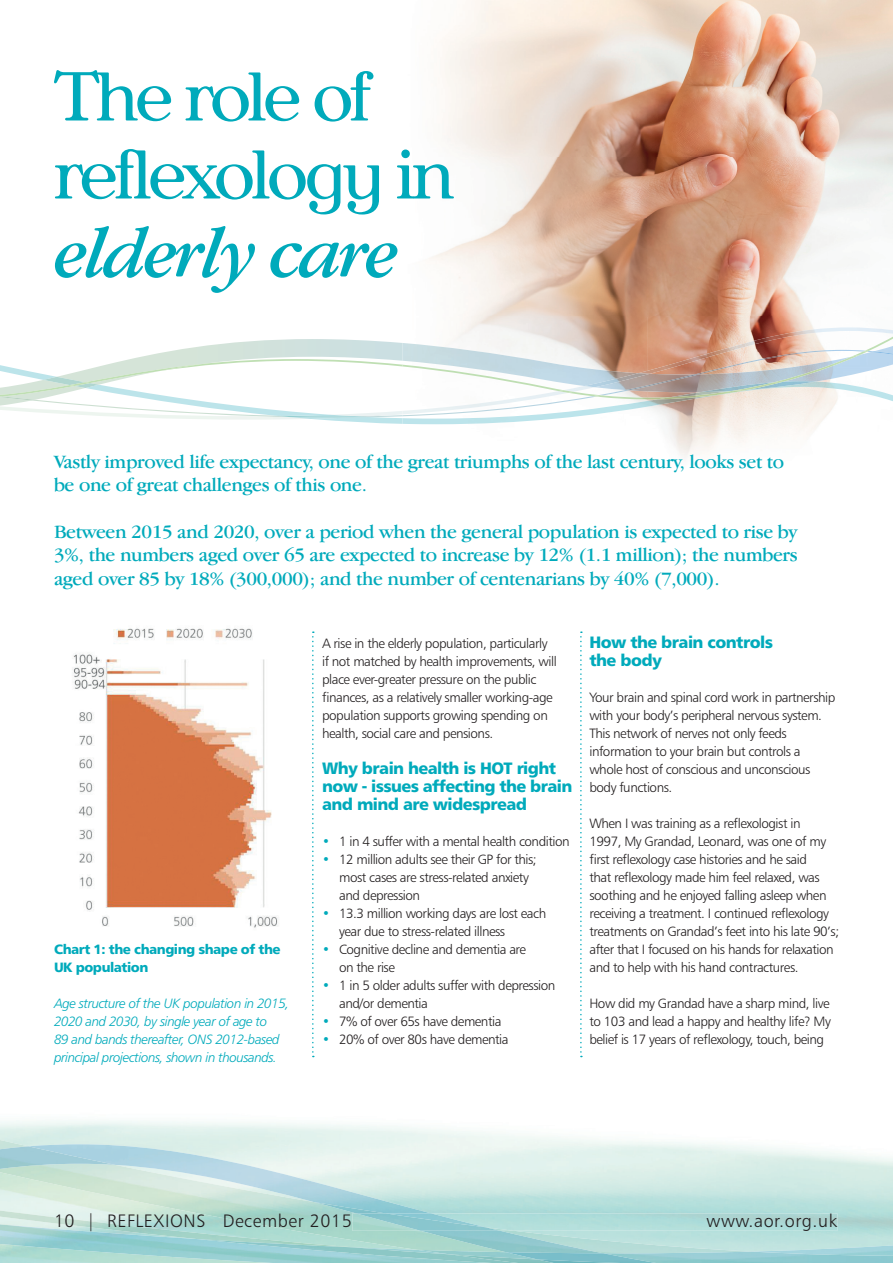
<style>
.page{position:relative;width:893px;height:1263px;background:#fff}
.page>*{position:absolute;margin:0;border:0;box-sizing:border-box;transform-origin:0 0}
.t1{font:300 72px/78px "Appleyard";letter-spacing:-.045em;color:#0ab}
.t2{font:italic 72px "Garamond IT Cby BT";letter-spacing:-.045em;color:#0ab}
.t3{font:19.5px/23.4px "Garamond IT Cby BT";letter-spacing:-.02em;color:#0ab}
.t4{font:18px "Humanist 777 BT Light B";letter-spacing:.03em;color:#231f20}
.t5{font:16.5px/18px "Humanist 777 BT Black B";letter-spacing:-.035em;color:#0ab}
.t6{font:13.5px/18px "Humanist 777 BT Light B";letter-spacing:-.035em;color:#231f20}
.t7{font:13.5px/18px "Humanist 777 BT Light Italic B";letter-spacing:-.035em;color:#0ab}
.t8{font:13.5px/18px "Humanist 777 BT Black B";letter-spacing:-.035em;color:#0ab}
.s1{color:#0ab}
</style>
<div class="page">
<img style="left:197px;top:1253px;width:220px;height:10px">
<img style="left:0;top:1140px;width:752px;height:110px">
<img style="left:417px;top:1250px;width:476px;height:13px">
<img style="left:450px;top:1254px;width:56px;height:9px">
<img style="left:28px;top:1144px;width:403px;height:2px">
<img style="left:0;top:1146px;width:603px;height:107px">
<img style="left:506px;top:1252px;width:150px;height:11px">
<img style="left:538px;top:1259px;width:83px;height:4px">
<img style="left:356px;top:1213px;width:144px;height:18px">
<img style="left:419px;top:0;width:474px;height:457px">
<svg style="left:312px;top:631px;width:2px;height:426px"></svg>
<svg style="left:580px;top:631px;width:2px;height:426px"></svg>
<img style="left:638px;top:327px;width:255px;height:19px">
<img style="left:403px;top:392px;width:490px;height:32px">
<img style="left:132px;top:339px;width:271px;height:20px">
<img style="left:403px;top:343px;width:235px;height:22px">
<img style="left:629px;top:346px;width:264px;height:46px">
<img style="left:869px;top:357px;width:24px;height:33px">
<img style="left:851px;top:337px;width:42px;height:20px">
<img style="left:403px;top:365px;width:190px;height:31px">
<img style="left:596px;top:397px;width:61px;height:2px">
<img style="left:593px;top:351px;width:276px;height:46px">
<img style="left:559px;top:390px;width:14px;height:3px">
<img style="left:657px;top:390px;width:91px;height:9px">
<img style="left:774px;top:355px;width:87px;height:27px">
<svg style="left:0;top:359px;width:403px;height:65px"></svg>
<img style="left:732px;top:382px;width:51px;height:9px">
<img style="left:70px;top:382px;width:20px;height:4px">
<img style="left:72px;top:628px;width:206px;height:300px">
<h1 class="t1" style="left:54px;top:58px;width:402px">The role of reflexology in</h1>
<h1 class="t2" style="left:54px;top:211px;width:346px">elderly care</h1>
<h2 class="t3" style="left:54px;top:449px;width:732px">Vastly improved life expectancy, one of the great triumphs of the last century, looks set to be one of great challenges of this one.</h2>
<p class="t3" style="left:54px;top:520px;width:745px;text-align:justify">Between 2015 and 2020, over a period when the general population is expected to rise by 3%, the numbers aged over 65 are expected to increase by 12% (1.1 million); the numbers aged over 85 by 18% (300,000); and the number of centenarians by 40% (7,000).</p>
<p class="t8" style="left:54px;top:940px;width:228px">Chart 1: the changing shape of the<br>UK population</p>
<p class="t7" style="left:54px;top:994px;width:237px">Age structure of the UK population in 2015, 2020 and 2030, by single year of age to<br>89 and bands thereafter, ONS 2012-based principal projections, shown in thousands.</p>
<p class="t6" style="left:322px;top:634px;width:236px">A rise in the elderly population, particularly if not matched by health improvements, will place ever-greater pressure on the public finances, as a relatively smaller working-age population supports growing spending on health, social care and pensions.</p>
<p class="t5" style="left:322px;top:759px;width:252px">Why brain health is HOT right now - issues affecting the brain and mind are widespread</p>
<p class="t6" style="left:322px;top:832px;width:249px"><span class="s1">•</span> 1 in 4 suffer with a mental health condition</p>
<p class="t6" style="left:339px;top:850px;width:199px;text-indent:-17px"><span class="s1">•</span> 12 million adults see their GP for this; most cases are stress-related anxiety and depression</p>
<p class="t6" style="left:339px;top:904px;width:209px;text-indent:-17px"><span class="s1">•</span> 13.3 million working days are lost each year due to stress-related illness</p>
<p class="t6" style="left:339px;top:940px;width:189px;text-indent:-17px"><span class="s1">•</span> Cognitive decline and dementia are on the rise</p>
<p class="t6" style="left:339px;top:976px;width:218px;text-indent:-17px"><span class="s1">•</span> 1 in 5 older adults suffer with depression and/or dementia</p>
<p class="t6" style="left:322px;top:1012px;width:181px"><span class="s1">•</span> 7% of over 65s have dementia</p>
<p class="t6" style="left:322px;top:1030px;width:188px"><span class="s1">•</span> 20% of over 80s have dementia</p>
<p class="t5" style="left:589px;top:633px;width:185px">How the brain controls the body</p>
<p class="t6" style="left:589px;top:688px;width:247px">Your brain and spinal cord work in partnership with your body’s peripheral nervous system.<br>This network of nerves not only feeds information to your brain but controls a whole host of conscious and unconscious body functions.</p>
<p class="t6" style="left:589px;top:814px;width:251px">When I was training as a reflexologist in<br>1997, My Grandad, Leonard, was one of my first reflexology case histories and he said<br>that reflexology made him feel relaxed, was soothing and he enjoyed falling asleep when receiving a treatment. I continued reflexology treatments on Grandad’s feet into his late 90’s; after that I focused on his hands for relaxation and to help with his hand contractures.</p>
<p class="t6" style="left:589px;top:994px;width:243px;text-align:justify">How did my Grandad have a sharp mind, live to 103 and lead a happy and healthy life? My belief is 17 years of reflexology, touch, being</p>
<h3 class="t4" style="left:54px;top:1209px;width:299px">10 | REFLEXIONS December 2015</h3>
<h3 class="t4" style="left:707px;top:1209px;width:132px">www.aor.org.uk</h3>
</div>
